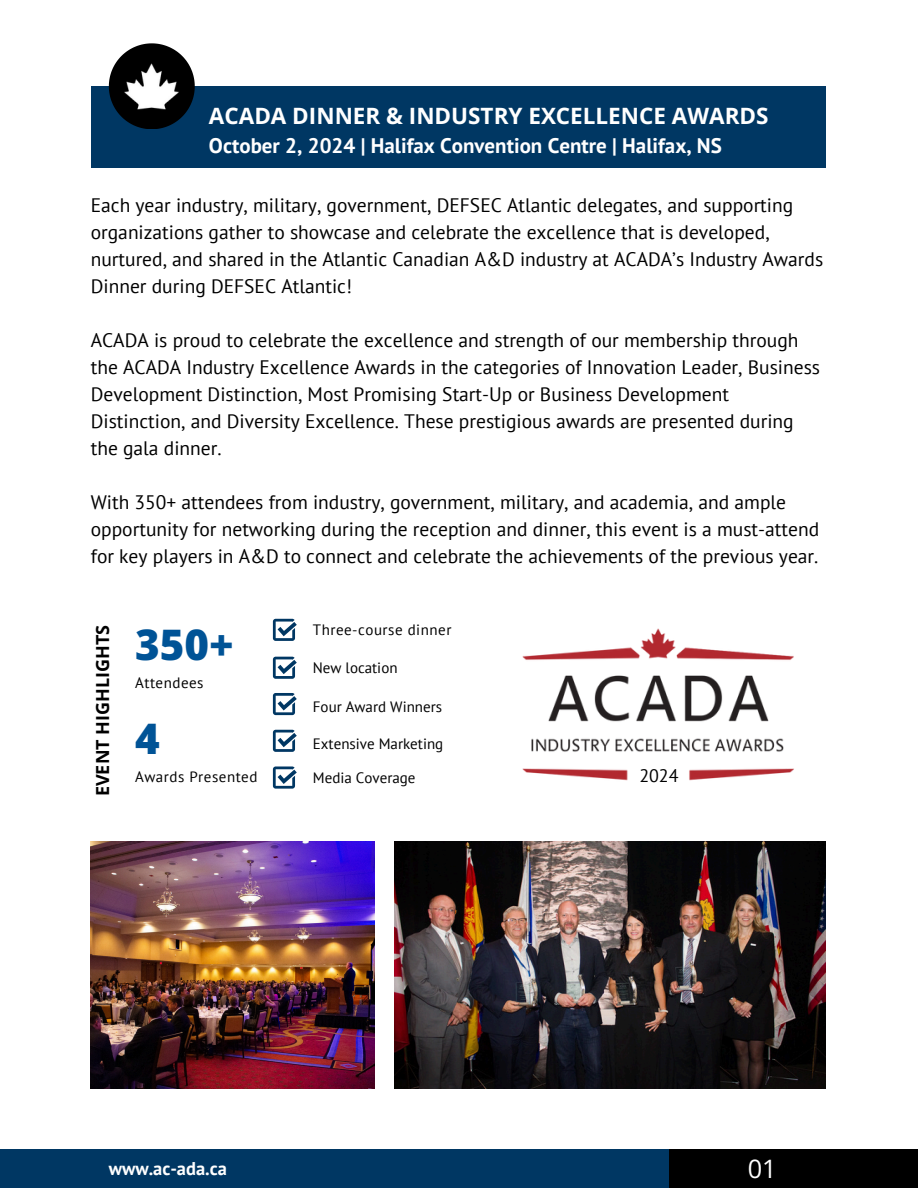
<style>
.page{position:relative;width:918px;height:1188px;background:#fff}
.page>*{position:absolute;margin:0;border:0;box-sizing:border-box;transform-origin:0 0}
.t1{font:800 42.15px "Open Sans";color:#005396}
.t2{font:25.35px "Open Sans";color:#fff}
.t3{font:700 22.5px "Open Sans";color:#fff}
.t4{font:700 21px "PT Sans";color:#fff}
.t5{font:19.5px/27px "PT Sans";color:#000}
.t6{font:700 18.45px "PT Sans";color:#fff}
.t7{font:700 18px "Open Sans";color:#000}
.t8{font:18px "PT Sans";color:#000}
.t9{font:15px "PT Sans";color:#000}
.t10{font:15px "PT Sans";letter-spacing:.035em;color:#000}
</style>
<div class="page">
<div style="left:669px;top:1149px;width:249px;height:39px;background:#000"></div>
<div style="left:0;top:1149px;width:669px;height:39px;background:#003763"></div>
<div style="left:91px;top:86px;width:734px;height:81px;background:#003763"></div>
<svg style="left:109px;top:43px;width:85px;height:86px"></svg>
<img style="left:122px;top:62px;width:60px;height:49px">
<img style="left:394px;top:842px;width:431px;height:247px">
<svg style="left:273px;top:619px;width:24px;height:22px"></svg>
<svg style="left:273px;top:657px;width:24px;height:22px"></svg>
<svg style="left:273px;top:693px;width:24px;height:22px"></svg>
<svg style="left:273px;top:730px;width:24px;height:22px"></svg>
<svg style="left:273px;top:766px;width:24px;height:23px"></svg>
<img style="left:91px;top:842px;width:284px;height:247px">
<img style="left:522px;top:628px;width:272px;height:153px">
<h4 class="t3" style="left:209px;top:100px;width:561px">ACADA DINNER &amp; INDUSTRY EXCELLENCE AWARDS</h4>
<p class="t4" style="left:209px;top:132px;width:514px">October 2, 2024 | Halifax Convention Centre | Halifax, NS</p>
<h6 class="t5" style="left:91px;top:191px;width:734px">Each year industry, military, government, DEFSEC Atlantic delegates, and supporting organizations gather to showcase and celebrate the excellence that is developed, nurtured, and shared in the Atlantic Canadian A&amp;D industry at ACADA’s Industry Awards Dinner during DEFSEC Atlantic!</h6>
<p class="t5" style="left:91px;top:326px;width:731px">ACADA is proud to celebrate the excellence and strength of our membership through the ACADA Industry Excellence Awards in the categories of Innovation Leader, Business Development Distinction, Most Promising Start-Up or Business Development Distinction, and Diversity Excellence. These prestigious awards are presented during the gala dinner.</p>
<h6 class="t5" style="left:91px;top:488px;width:730px">With 350+ attendees from industry, government, military, and academia, and ample opportunity for networking during the reception and dinner, this event is a must-attend for key players in A&amp;D to connect and celebrate the achievements of the previous year.</h6>
<h2 class="t7" style="left:90px;top:796px;width:173px;rotate:-90deg">EVENT HIGHLIGHTS</h2>
<h3 class="t1" style="left:135px;top:615px;width:100px">350+</h3>
<h6 class="t10" style="left:135px;top:673px;width:70px">Attendees</h6>
<p class="t1" style="left:135px;top:709px;width:26px">4</p>
<p class="t10" style="left:135px;top:767px;width:124px">Awards Presented</p>
<p class="t10" style="left:313px;top:620px;width:140px">Three-course dinner</p>
<p class="t9" style="left:313px;top:658px;width:86px">New location</p>
<p class="t9" style="left:313px;top:697px;width:131px">Four Award Winners</p>
<p class="t9" style="left:313px;top:734px;width:132px">Extensive Marketing</p>
<p class="t9" style="left:313px;top:768px;width:104px">Media Coverage</p>
<h6 class="t6" style="left:109px;top:1157px;width:119px">www.ac-ada.ca</h6>
<p class="t8" style="left:639px;top:763px;width:41px">2024</p>
<h1 class="t2" style="left:748px;top:1151px;width:31px">01</h1>
</div>
